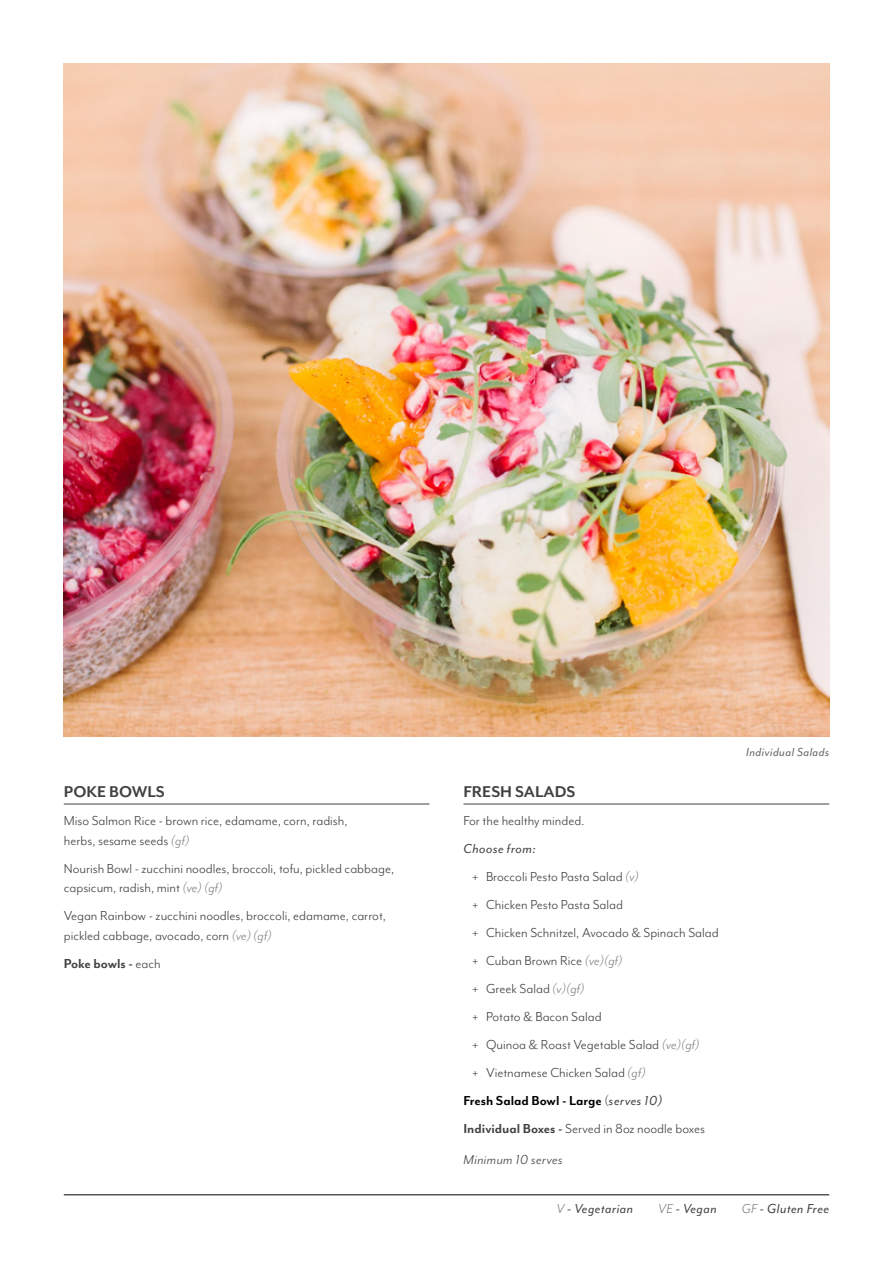
<style>
.page{position:relative;width:893px;height:1263px;background:#fff}
.page>*{position:absolute;margin:0;border:0;box-sizing:border-box;transform-origin:0 0}
.t1{font:700 18px "Mr Eaves Mod OT";color:#414042}
.t2{font:15px/19.5px "Mr Eaves Mod OT";color:#414042}
.t3{font:italic 15px "Mr Eaves Mod OT";letter-spacing:.03em;color:#414042}
.t4{font:700 15px "Mr Eaves Mod OT";color:#000}
.t5{font:italic 15px "Mr Eaves Mod OT";letter-spacing:.03em;color:#414042}
.t6{font:700 15px "Mr Eaves Mod OT";color:#414042}
.t7{font:italic 13.5px "Mr Eaves Mod OT";letter-spacing:.03em;color:#636466}
.s1{font-style:italic;color:#808285}
.s2{font-weight:400}
.s3{font-weight:400;color:#414042}
.s4{font-weight:400;font-style:italic;color:#414042}
.s5{font-weight:700}
.s6{color:#808285}
</style>
<div class="page">
<hr style="left:64px;top:1194px;width:765px;height:1px;background:#000">
<img style="left:64px;top:64px;width:765px;height:672px">
<hr style="left:64px;top:804px;width:365px;height:1px;background:#414042">
<hr style="left:463px;top:804px;width:366px;height:1px;background:#414042">
<p class="t1" style="left:64px;top:782px;width:103px">POKE BOWLS</p>
<p class="t2" style="left:64px;top:811px;width:285px">Miso Salmon Rice - brown rice, edamame, corn, radish, herbs, sesame seeds <span class="s1">(gf)</span></p>
<p class="t2" style="left:64px;top:859px;width:332px">Nourish Bowl - zucchini noodles, broccoli, tofu, pickled cabbage, capsicum, radish, mint <span class="s1">(ve) (gf)</span></p>
<p class="t2" style="left:64px;top:906px;width:324px">Vegan Rainbow - zucchini noodles, broccoli, edamame, carrot, pickled cabbage, avocado, corn <span class="s1">(ve) (gf)</span></p>
<p class="t6" style="left:64px;top:955px;width:99px">Poke bowls - <span class="s2">each</span></p>
<p class="t1" style="left:463px;top:782px;width:114px">FRESH SALADS</p>
<p class="t2" style="left:463px;top:811px;width:123px">For the healthy minded.</p>
<p class="t3" style="left:463px;top:841px;width:74px">Choose from:</p>
<p class="t2" style="left:472px;top:867px;width:168px">+ Broccoli Pesto Pasta Salad <span class="s1">(v)</span></p>
<p class="t2" style="left:472px;top:895px;width:153px">+ Chicken Pesto Pasta Salad</p>
<p class="t2" style="left:472px;top:923px;width:248px">+ Chicken Schnitzel, Avocado &amp; Spinach Salad</p>
<p class="t2" style="left:472px;top:951px;width:152px">+ Cuban Brown Rice <span class="s1">(ve)(gf)</span></p>
<p class="t2" style="left:472px;top:979px;width:114px">+ Greek Salad <span class="s1">(v)(gf)</span></p>
<p class="t2" style="left:472px;top:1007px;width:131px">+ Potato &amp; Bacon Salad</p>
<p class="t2" style="left:472px;top:1035px;width:229px">+ Quinoa &amp; Roast Vegetable Salad <span class="s1">(ve)(gf)</span></p>
<p class="t2" style="left:472px;top:1063px;width:175px">+ Vietnamese Chicken Salad <span class="s1">(gf)</span></p>
<p class="t4" style="left:463px;top:1093px;width:201px">Fresh Salad Bowl - Large <span class="s3">(</span><span class="s4">serves 10)</span></p>
<p class="t2" style="left:463px;top:1119px;width:243px"><span class="s5">Individual Boxes -</span> Served in 8oz noodle boxes</p>
<p class="t5" style="left:463px;top:1152px;width:101px">Minimum 10 serves</p>
<p class="t7" style="left:746px;top:745px;width:84px">Individual Salads</p>
<p class="t3" style="left:556px;top:1200px;width:78px"><span class="s6">V</span> - Vegetarian</p>
<p class="t3" style="left:658px;top:1200px;width:60px"><span class="s6">VE</span> - Vegan</p>
<p class="t3" style="left:742px;top:1200px;width:89px"><span class="s6">GF</span> - Gluten Free</p>
</div>
